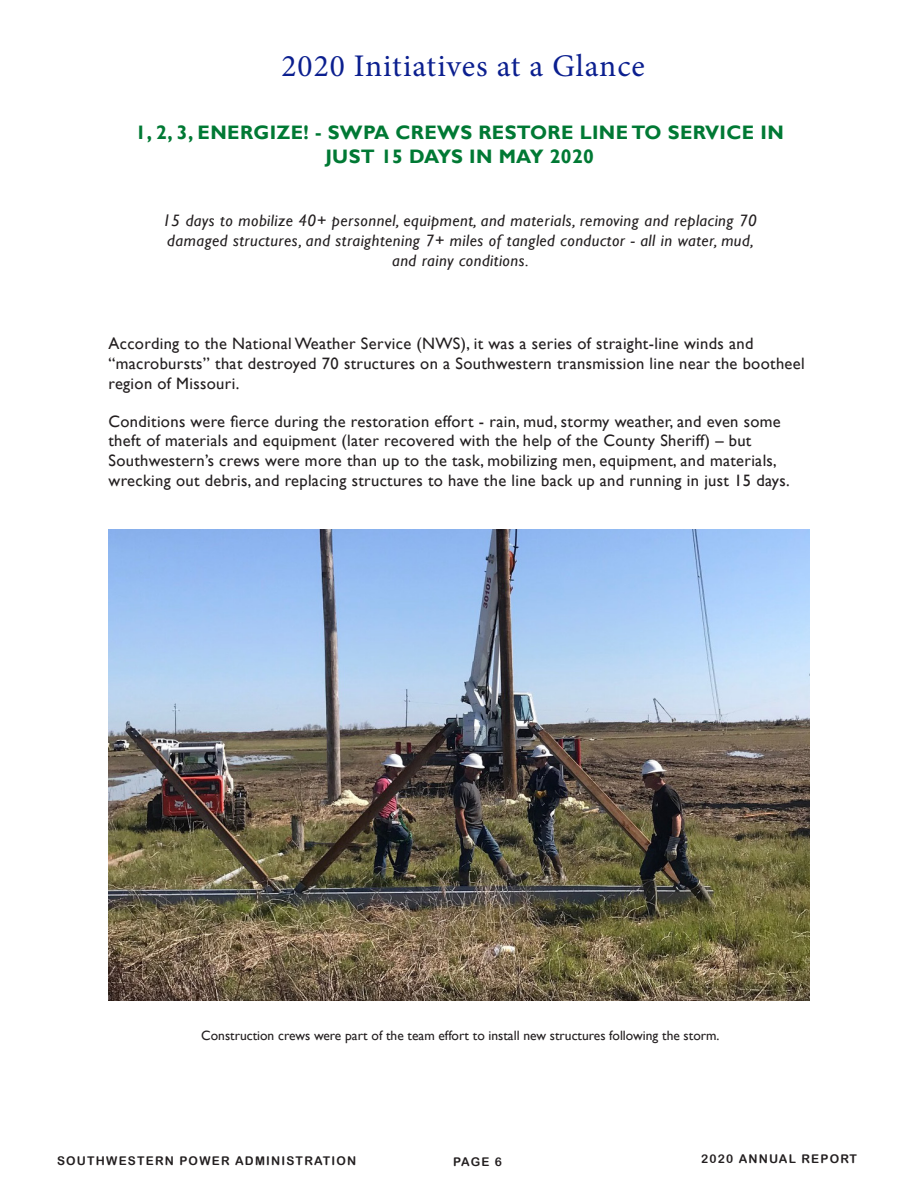
<style>
.page{position:relative;width:918px;height:1188px;background:#fff}
.page>*{position:absolute;margin:0;border:0;box-sizing:border-box;transform-origin:0 0}
.t1{font:31.5px "Minion Pro";letter-spacing:.03em;color:#0b1f8f}
.t2{font:700 19.5px/23.4px "Gill Sans";letter-spacing:.02em;color:#007934;text-align:center}
.t3{font:16.5px/19.8px "Gill Sans";letter-spacing:.02em;color:#231f20}
.t4{font:italic 16.5px/19.8px "Gill Sans";letter-spacing:.03em;color:#231f20;text-align:center}
.t5{font:13.5px "Gill Sans";color:#231f20}
.t6{font:12px "Arial Rounded MT Bold";letter-spacing:.1em;color:#231f20}
</style>
<div class="page">
<img style="left:109px;top:530px;width:701px;height:470px">
<p class="t1" style="left:282px;top:44px;width:365px">2020 Initiatives at a Glance</p>
<h2 class="t2" style="left:136px;top:122px;width:650px">1, 2, 3, ENERGIZE! - SWPA CREWS RESTORE LINE TO SERVICE IN<br>JUST 15 DAYS IN MAY 2020</h2>
<p class="t4" style="left:162px;top:211px;width:596px">15 days to mobilize 40+ personnel, equipment, and materials, removing and replacing 70 damaged structures, and straightening 7+ miles of tangled conductor - all in water, mud, and rainy conditions.</p>
<p class="t3" style="left:108px;top:334px;width:698px">According to the National Weather Service (NWS), it was a series of straight-line winds and “macrobursts” that destroyed 70 structures on a Southwestern transmission line near the bootheel region of Missouri.</p>
<p class="t3" style="left:108px;top:411px;width:674px">Conditions were fierce during the restoration effort - rain, mud, stormy weather, and even some</p>
<p class="t3" style="left:108px;top:431px;width:683px">theft of materials and equipment (later recovered with the help of the County Sheriff) – but<br>Southwestern’s crews were more than up to the task, mobilizing men, equipment, and materials, wrecking out debris, and replacing structures to have the line back up and running in just 15 days.</p>
<p class="t5" style="left:201px;top:1028px;width:520px">Construction crews were part of the team effort to install new structures following the storm.</p>
<p class="t6" style="left:57px;top:1153px;width:301px">SOUTHWESTERN POWER ADMINISTRATION</p>
<p class="t6" style="left:453px;top:1154px;width:50px">PAGE 6</p>
<p class="t6" style="left:701px;top:1152px;width:157px">2020 ANNUAL REPORT</p>
</div>
